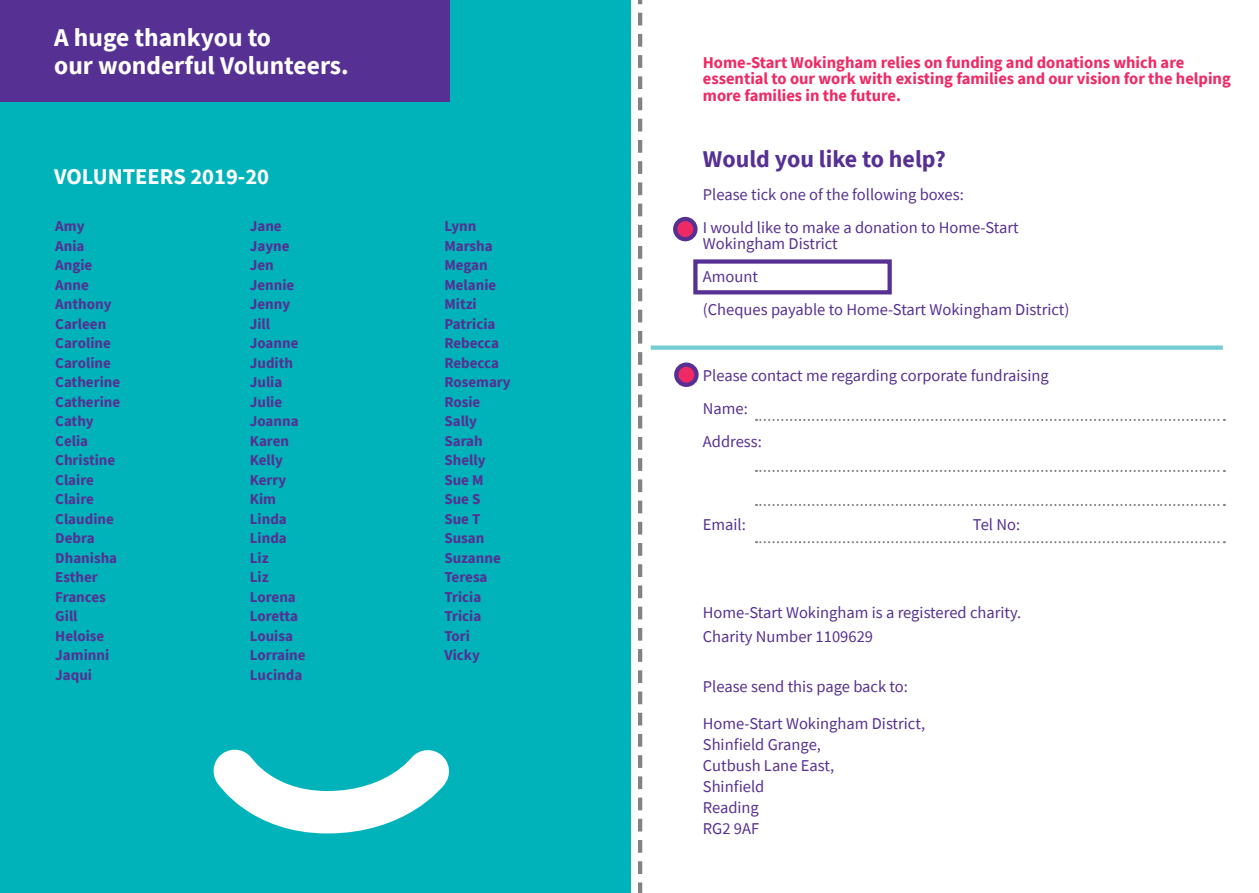
<style>
.page{position:relative;width:1259px;height:893px;background:#fff}
.page>*{position:absolute;margin:0;border:0;box-sizing:border-box;transform-origin:0 0}
.t1{font:700 25.5px/28.5px "Source Sans Pro";color:#fff}
.t2{font:700 24px "Source Sans Pro";color:#563092}
.t3{font:700 22.5px "Source Sans Pro";color:#fff}
.t4{font:16.5px/33px "Source Sans Pro";color:#563092}
.t5{font:700 16.5px/16.5px "Source Sans Pro";color:#ee2964}
.t6{font:700 15px/19.5px "Source Sans Pro";color:#563092}
</style>
<div class="page">
<div style="left:0;top:0;width:631px;height:893px;background:#00b3ba"></div>
<div style="left:0;top:0;width:449px;height:101px;background:#563092"></div>
<svg style="left:213px;top:749px;width:236px;height:85px"></svg>
<div style="left:693px;top:259px;width:198px;height:35px;background:#fff;border:4px solid #563092"></div>
<div style="left:675px;top:219px;width:20px;height:20px;background:#ee2964;border-radius:50%"></div>
<div style="left:673px;top:217px;width:24px;height:24px;border:4px solid #563092;border-radius:50%"></div>
<svg style="left:676px;top:365px;width:20px;height:20px"></svg>
<div style="left:674px;top:362px;width:24px;height:25px;border:4px solid #563092;border-radius:50%"></div>
<div style="left:651px;top:345px;width:571px;height:5px;background:#73ccd2"></div>
<svg style="left:756px;top:419px;width:469px;height:2px"></svg>
<svg style="left:756px;top:470px;width:469px;height:2px"></svg>
<svg style="left:756px;top:504px;width:469px;height:2px"></svg>
<svg style="left:756px;top:541px;width:469px;height:2px"></svg>
<svg style="left:638px;top:0;width:4px;height:893px"></svg>
<h1 class="t1" style="left:54px;top:23px;width:296px">A huge thankyou to<br>our wonderful Volunteers.</h1>
<h3 class="t3" style="left:54px;top:162px;width:216px">VOLUNTEERS 2019-20</h3>
<p class="t6" style="left:55px;top:216px;width:66px">Amy<br>Ania<br>Angie<br>Anne<br>Anthony<br>Carleen<br>Caroline<br>Caroline<br>Catherine<br>Catherine<br>Cathy<br>Celia<br>Christine<br>Claire<br>Claire<br>Claudine<br>Debra<br>Dhanisha<br>Esther<br>Frances<br>Gill<br>Heloise<br>Jaminni<br>Jaqui</p>
<p class="t6" style="left:250px;top:216px;width:57px">Jane<br>Jayne<br>Jen<br>Jennie<br>Jenny<br>Jill<br>Joanne<br>Judith<br>Julia<br>Julie<br>Joanna<br>Karen<br>Kelly<br>Kerry<br>Kim<br>Linda<br>Linda<br>Liz<br>Liz<br>Lorena<br>Loretta<br>Louisa<br>Lorraine<br>Lucinda</p>
<p class="t6" style="left:444px;top:216px;width:68px">Lynn<br>Marsha<br>Megan<br>Melanie<br>Mitzi<br>Patricia<br>Rebecca<br>Rebecca<br>Rosemary<br>Rosie<br>Sally<br>Sarah<br>Shelly<br>Sue M<br>Sue S<br>Sue T<br>Susan<br>Suzanne<br>Teresa<br>Tricia<br>Tricia<br>Tori<br>Vicky</p>
<p class="t5" style="left:703px;top:54px;width:529px">Home-Start Wokingham relies on funding and donations which are essential to our work with existing families and our vision for the helping more families in the future.</p>
<h2 class="t2" style="left:703px;top:142px;width:245px">Would you like to help?</h2>
<p class="t4" style="left:703px;top:178px;width:317px">Please tick one of the following boxes:<br>I would like to make a donation to Home-Start</p>
<p class="t4" style="left:703px;top:227px;width:368px">Wokingham District<br>Amount<br>(Cheques payable to Home-Start Wokingham District)</p>
<p class="t4" style="left:703px;top:359px;width:347px">Please contact me regarding corporate fundraising<br>Name:<br>Address:</p>
<p class="t4" style="left:703px;top:508px;width:45px">Email:</p>
<p class="t4" style="left:973px;top:508px;width:49px">Tel No:</p>
<p class="t4" style="left:703px;top:601px;width:320px;line-height:24px">Home-Start Wokingham is a registered charity.<br>Charity Number 1109629</p>
<p class="t4" style="left:703px;top:670px;width:207px">Please send this page back to:</p>
<p class="t4" style="left:703px;top:713px;width:224px;line-height:21px">Home-Start Wokingham District,<br>Shinfield Grange,<br>Cutbush Lane East,<br>Shinfield<br>Reading<br>RG2 9AF</p>
</div>
